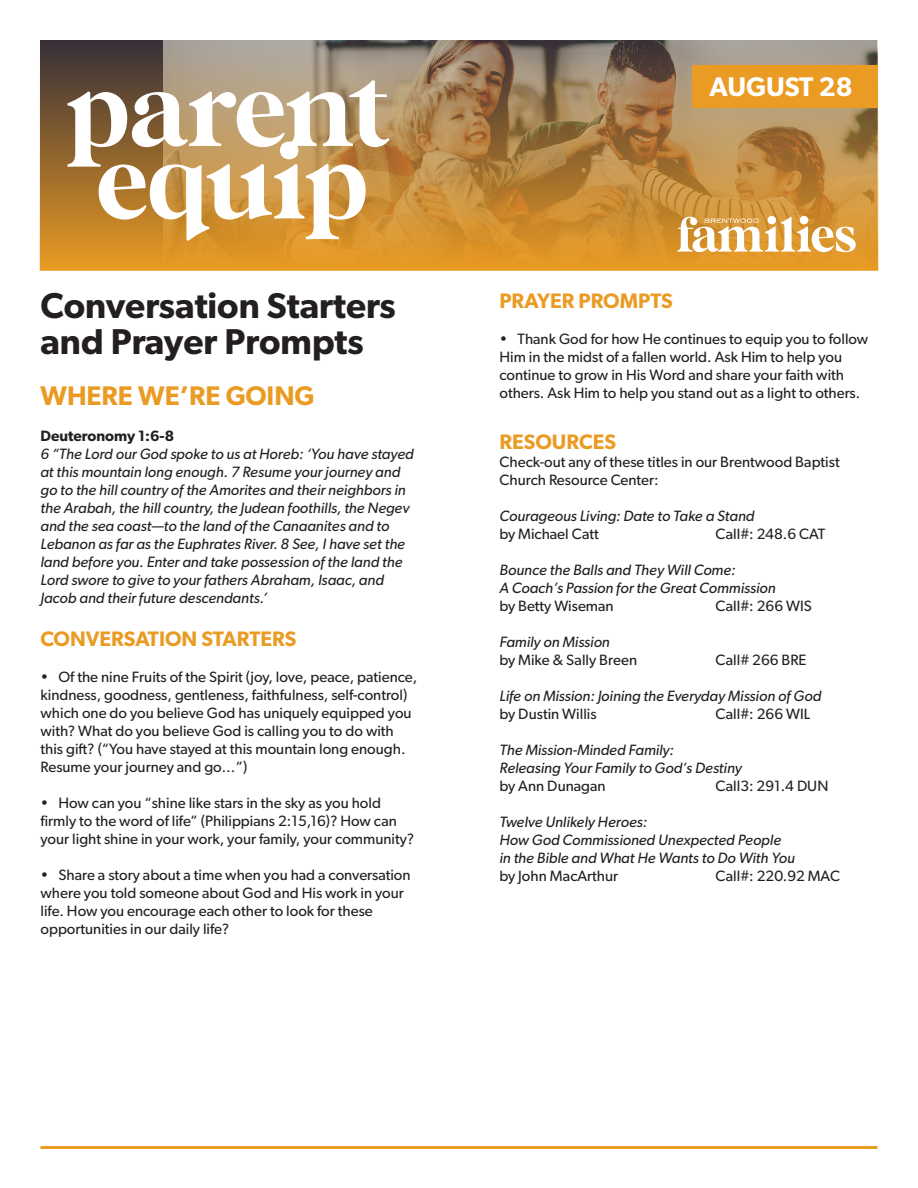
<style>
.page{position:relative;width:918px;height:1188px;background:#fff}
.page>*{position:absolute;margin:0;border:0;box-sizing:border-box;transform-origin:0 0}
.t1{font:600 36px/36px "Gibson";color:#231f20}
.t2{font:600 27px "Gibson";color:#ea9b23}
.t3{font:600 27px "Gibson";letter-spacing:-.005em;color:#fff}
.t4{font:600 21px "Gibson";color:#ea9b23}
.t5{font:15px/18px "Gibson";color:#231f20}
.t6{font:italic 15px/18px "Gibson";color:#231f20}
.t7{font:600 15px "Gibson";color:#231f20}
</style>
<div class="page">
<svg style="left:43px;top:43px;width:832px;height:225px;background:#b28548"></svg>
<div style="left:40px;top:40px;width:838px;height:231px;border:2px solid #ea9b23"></div>
<svg style="left:68px;top:80px;width:322px;height:161px"></svg>
<svg style="left:677px;top:216px;width:179px;height:36px"></svg>
<div style="left:692px;top:65px;width:186px;height:42px;background:#ea9b23"></div>
<hr style="left:40px;top:1146px;width:838px;height:3px;background:#ea9b23">
<h1 class="t1" style="left:40px;top:287px;width:357px">Conversation Starters and Prayer Prompts</h1>
<h2 class="t2" style="left:40px;top:379px;width:276px">WHERE WE’RE GOING</h2>
<p class="t7" style="left:40px;top:426px;width:135px">Deuteronomy 1:6-8</p>
<p class="t6" style="left:40px;top:444px;width:375px">6 “The Lord our God spoke to us at Horeb: ‘You have stayed at this mountain long enough. 7 Resume your journey and go to the hill country of the Amorites and their neighbors in the Arabah, the hill country, the Judean foothills, the Negev and the sea coast—to the land of the Canaanites and to Lebanon as far as the Euphrates River. 8 See, I have set the land before you. Enter and take possession of the land the Lord swore to give to your fathers Abraham, Isaac, and Jacob and their future descendants.’</p>
<h3 class="t4" style="left:40px;top:626px;width:257px">CONVERSATION STARTERS</h3>
<p class="t5" style="left:40px;top:667px;width:378px">• Of the nine Fruits of the Spirit (joy, love, peace, patience, kindness, goodness, gentleness, faithfulness, self-control) which one do you believe God has uniquely equipped you with? What do you believe God is calling you to do with this gift? (“You have stayed at this mountain long enough.<br>Resume your journey and go…”)</p>
<p class="t5" style="left:40px;top:793px;width:375px">• How can you “shine like stars in the sky as you hold firmly to the word of life” (Philippians 2:15,16)? How can your light shine in your work, your family, your community?</p>
<p class="t5" style="left:40px;top:865px;width:372px">• Share a story about a time when you had a conversation where you told someone about God and His work in your life. How you encourage each other to look for these opportunities in our daily life?</p>
<h2 class="t3" style="left:710px;top:70px;width:145px">AUGUST 28</h2>
<h3 class="t4" style="left:500px;top:289px;width:175px">PRAYER PROMPTS</h3>
<p class="t5" style="left:500px;top:330px;width:370px">• Thank God for how He continues to equip you to follow Him in the midst of a fallen world. Ask Him to help you continue to grow in His Word and share your faith with others. Ask Him to help you stand out as a light to others.</p>
<h3 class="t4" style="left:500px;top:429px;width:118px">RESOURCES</h3>
<p class="t5" style="left:500px;top:452px;width:342px">Check-out any of these titles in our Brentwood Baptist<br>Church Resource Center:</p>
<p class="t6" style="left:500px;top:506px;width:257px">Courageous Living: Date to Take a Stand</p>
<p class="t5" style="left:500px;top:524px;width:101px">by Michael Catt</p>
<p class="t5" style="left:716px;top:524px;width:111px">Call#: 248.6 CAT</p>
<p class="t6" style="left:500px;top:560px;width:278px">Bounce the Balls and They Will Come:<br>A Coach’s Passion for the Great Commission</p>
<p class="t5" style="left:500px;top:596px;width:116px">by Betty Wiseman</p>
<p class="t5" style="left:716px;top:596px;width:98px">Call#: 266 WIS</p>
<p class="t6" style="left:500px;top:632px;width:112px">Family on Mission</p>
<p class="t5" style="left:500px;top:650px;width:139px">by Mike &amp; Sally Breen</p>
<p class="t5" style="left:716px;top:650px;width:92px">Call# 266 BRE</p>
<p class="t6" style="left:500px;top:686px;width:323px">Life on Mission: Joining the Everyday Mission of God</p>
<p class="t5" style="left:500px;top:704px;width:99px">by Dustin Willis</p>
<p class="t5" style="left:716px;top:704px;width:96px">Call#: 266 WIL</p>
<p class="t6" style="left:500px;top:740px;width:244px">The Mission-Minded Family:<br>Releasing Your Family to God’s Destiny</p>
<p class="t5" style="left:500px;top:776px;width:108px">by Ann Dunagan</p>
<p class="t5" style="left:716px;top:776px;width:114px">Call3: 291.4 DUN</p>
<p class="t6" style="left:500px;top:812px;width:297px">Twelve Unlikely Heroes:<br>How God Commissioned Unexpected People in the Bible and What He Wants to Do With You</p>
<p class="t5" style="left:500px;top:866px;width:120px">by John MacArthur</p>
<p class="t5" style="left:716px;top:866px;width:126px">Call#: 220.92 MAC</p>
</div>
